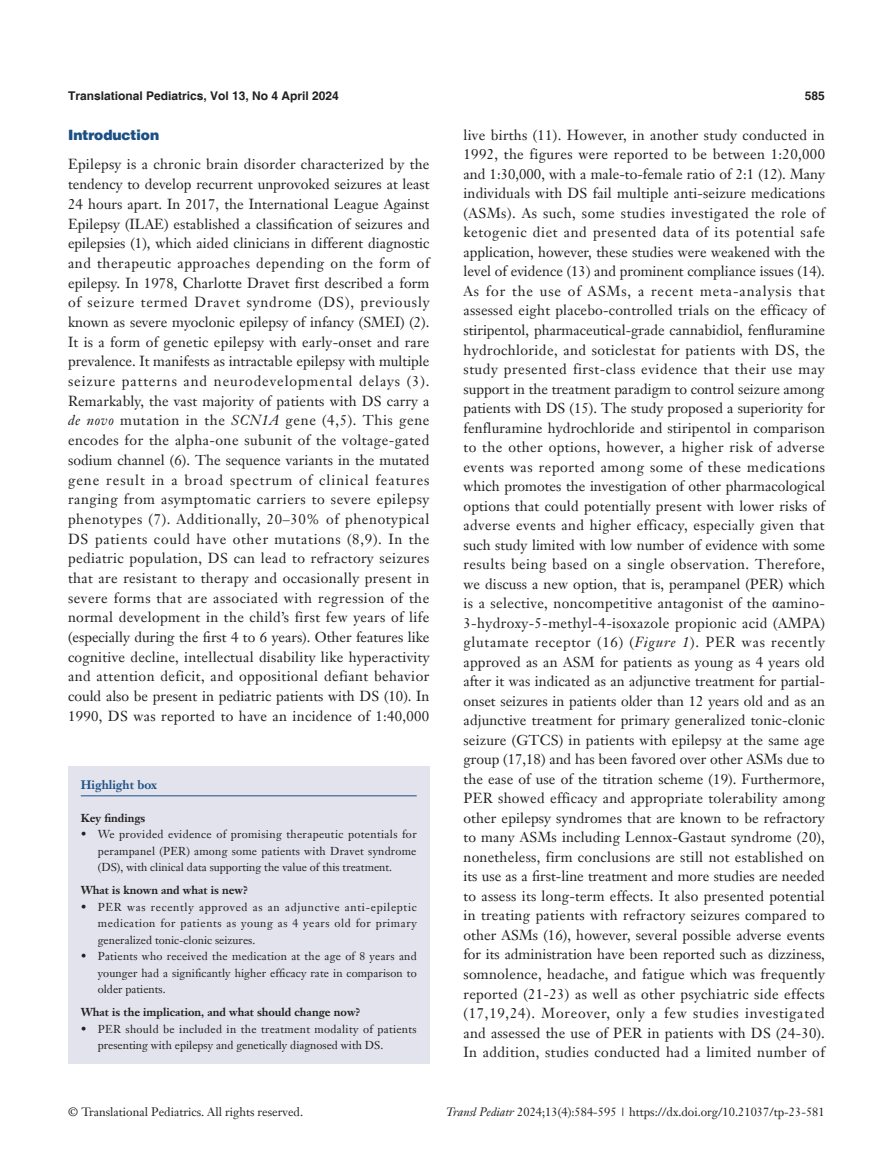
<style>
.page{position:relative;width:893px;height:1170px;background:#fff}
.page>*{position:absolute;margin:0;border:0;box-sizing:border-box;transform-origin:0 0}
.t1{font:14.25px/19.5px "Janson Text LT";letter-spacing:.02em;color:#231f20;text-align:justify}
._1ji-6_5{font:900 14.25px "Helvetica";color:#1c5085}
.t2{font:12px "Janson Text LT";color:#231f20}
.t3{font:700 12px "Helvetica";color:#231f20}
.Cite{font:700 12px "Janson Text LT";color:#1c5085}
.box-zhengwen{font:11.25px/16.5px "Janson Text LT";color:#231f20;text-align:justify}
.box-biaoti-1_5mm{font:700 11.25px "Janson Text LT";color:#231f20}
.box-biaoti{font:700 11.25px "Janson Text LT";color:#231f20}
.s1{font-style:italic}
.s2{font-family:"Times New Roman"}
</style>
<div class="page">
<div style="left:68px;top:766px;width:361px;height:297px;background:#e2e3ec"></div>
<hr style="left:81px;top:795px;width:336px;height:1px;background:#1c5085">
<p class="t3" style="left:68px;top:88px;width:272px">Translational Pediatrics, Vol 13, No 4 April 2024</p>
<p class="t3" style="left:805px;top:88px;width:22px">585</p>
<p class="_1ji-6_5" style="left:68px;top:126px;width:93px">Introduction</p>
<p class="t1" style="left:68px;top:154px;width:363px">Epilepsy is a chronic brain disorder characterized by the tendency to develop recurrent unprovoked seizures at least 24 hours apart. In 2017, the International League Against Epilepsy (ILAE) established a classification of seizures and epilepsies (1), which aided clinicians in different diagnostic and therapeutic approaches depending on the form of epilepsy. In 1978, Charlotte Dravet first described a form of seizure termed Dravet syndrome (DS), previously known as severe myoclonic epilepsy of infancy (SMEI) (2).<br>It is a form of genetic epilepsy with early-onset and rare prevalence. It manifests as intractable epilepsy with multiple seizure patterns and neurodevelopmental delays (3).<br>Remarkably, the vast majority of patients with DS carry a <span class="s1">de novo</span> mutation in the <span class="s1">SCN1A</span> gene (4,5). This gene encodes for the alpha-one subunit of the voltage-gated sodium channel (6). The sequence variants in the mutated gene result in a broad spectrum of clinical features ranging from asymptomatic carriers to severe epilepsy phenotypes (7). Additionally, 20–30% of phenotypical DS patients could have other mutations (8,9). In the pediatric population, DS can lead to refractory seizures that are resistant to therapy and occasionally present in severe forms that are associated with regression of the normal development in the child’s first few years of life (especially during the first 4 to 6 years). Other features like cognitive decline, intellectual disability like hyperactivity and attention deficit, and oppositional defiant behavior could also be present in pediatric patients with DS (10). In 1990, DS was reported to have an incidence of 1:40,000</p>
<p class="Cite" style="left:81px;top:777px;width:78px">Highlight box</p>
<p class="box-biaoti" style="left:81px;top:810px;width:66px">Key findings</p>
<p class="box-zhengwen" style="left:98px;top:826px;width:320px;text-indent:-17px">• We provided evidence of promising therapeutic potentials for perampanel (PER) among some patients with Dravet syndrome (DS), with clinical data supporting the value of this treatment.</p>
<p class="box-biaoti-1_5mm" style="left:81px;top:883px;width:169px">What is known and what is new?</p>
<p class="box-zhengwen" style="left:98px;top:898px;width:321px;text-indent:-17px">• PER was recently approved as an adjunctive anti-epileptic medication for patients as young as 4 years old for primary generalized tonic-clonic seizures.</p>
<p class="box-zhengwen" style="left:98px;top:948px;width:320px;text-indent:-17px">• Patients who received the medication at the age of 8 years and younger had a significantly higher efficacy rate in comparison to older patients.</p>
<p class="box-biaoti-1_5mm" style="left:81px;top:1004px;width:281px">What is the implication, and what should change now?</p>
<p class="box-zhengwen" style="left:98px;top:1020px;width:320px;text-indent:-17px">• PER should be included in the treatment modality of patients presenting with epilepsy and genetically diagnosed with DS.</p>
<p class="t1" style="left:463px;top:125px;width:363px">live births (11). However, in another study conducted in 1992, the figures were reported to be between 1:20,000 and 1:30,000, with a male-to-female ratio of 2:1 (12). Many individuals with DS fail multiple anti-seizure medications (ASMs). As such, some studies investigated the role of ketogenic diet and presented data of its potential safe application, however, these studies were weakened with the level of evidence (13) and prominent compliance issues (14).<br>As for the use of ASMs, a recent meta-analysis that assessed eight placebo-controlled trials on the efficacy of stiripentol, pharmaceutical-grade cannabidiol, fenfluramine hydrochloride, and soticlestat for patients with DS, the study presented first-class evidence that their use may support in the treatment paradigm to control seizure among patients with DS (15). The study proposed a superiority for fenfluramine hydrochloride and stiripentol in comparison to the other options, however, a higher risk of adverse events was reported among some of these medications which promotes the investigation of other pharmacological options that could potentially present with lower risks of adverse events and higher efficacy, especially given that such study limited with low number of evidence with some results being based on a single observation. Therefore, we discuss a new option, that is, perampanel (PER) which is a selective, noncompetitive antagonist of the <span class="s2">α</span>amino-3-hydroxy-5-methyl-4-isoxazole propionic acid (AMPA) glutamate receptor (16) (<span class="s1">Figure 1</span>). PER was recently approved as an ASM for patients as young as 4 years old after it was indicated as an adjunctive treatment for partial&shy;onset seizures in patients older than 12 years old and as an adjunctive treatment for primary generalized tonic-clonic seizure (GTCS) in patients with epilepsy at the same age group (17,18) and has been favored over other ASMs due to the ease of use of the titration scheme (19). Furthermore, PER showed efficacy and appropriate tolerability among other epilepsy syndromes that are known to be refractory to many ASMs including Lennox-Gastaut syndrome (20), nonetheless, firm conclusions are still not established on its use as a first-line treatment and more studies are needed to assess its long-term effects. It also presented potential in treating patients with refractory seizures compared to other ASMs (16), however, several possible adverse events for its administration have been reported such as dizziness, somnolence, headache, and fatigue which was frequently reported (21-23) as well as other psychiatric side effects (17,19,24). Moreover, only a few studies investigated and assessed the use of PER in patients with DS (24-30).<br>In addition, studies conducted had a limited number of</p>
<p class="t2" style="left:68px;top:1104px;width:236px">© Translational Pediatrics. All rights reserved.</p>
<p class="t2" style="left:446px;top:1104px;width:380px"><span class="s1">Transl Pediatr</span> 2024;13(4):584-595 | https://dx.doi.org/10.21037/tp-23-581</p>
</div>
